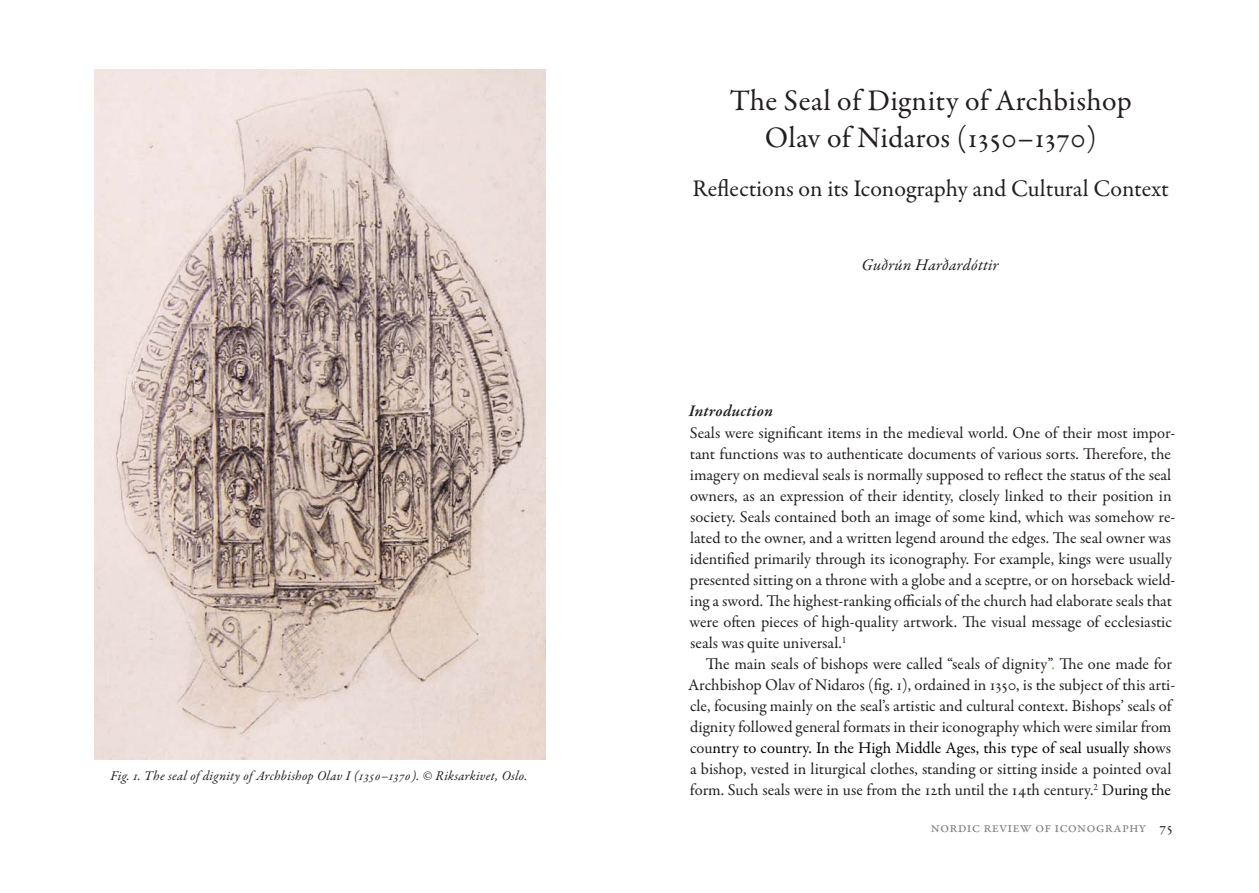
<style>
.page{position:relative;width:1259px;height:893px;background:#fff}
.page>*{position:absolute;margin:0;border:0;box-sizing:border-box;transform-origin:0 0}
.Brödtext{font:30px "Garamond Premr Pro";color:#231f20}
.Underrubriker_1{font:24px "Garamond Premr Pro";color:#231f20}
.Brödtext-2{font:16.5px/21px "Garamond Premr Pro";color:#231f20}
.Brödtext_indrag{font:16.5px/21px "Garamond Premr Pro";color:#231f20}
.Brödtext-3{font:italic 16.5px "Garamond Premr Pro";letter-spacing:.02em;color:#231f20}
.Brödtext-4{font:italic 600 16.5px "Garamond Premr Pro";letter-spacing:.015em;color:#231f20}
.t1{font:15px "Garamond Premr Pro";letter-spacing:.01em;color:#808285}
.Bildtext{font:italic 13.5px "Garamond Premr Pro";letter-spacing:.02em;color:#231f20}
.s1{color:#40ae49}
.s2{color:#000}
.s3{color:#231f20}
</style>
<div class="page">
<img style="left:94px;top:69px;width:451px;height:690px">
<p class="Bildtext" style="left:111px;top:767px;width:418px">Fig. 1. The seal of dignity of Archbishop Olav I (1350–1370). © Riksarkivet, Oslo.</p>
<p class="Brödtext" style="left:730px;top:82px;width:402px">The Seal of Dignity of Archbishop</p>
<p class="Brödtext" style="left:765px;top:119px;width:333px">Olav of Nidaros (1350–1370)</p>
<p class="Underrubriker_1" style="left:692px;top:174px;width:478px">Reflections on its Iconography and Cultural Context</p>
<p class="Brödtext-3" style="left:861px;top:254px;width:139px">Guðrún Harðardóttir</p>
<p class="Brödtext-4" style="left:689px;top:400px;width:86px">Introduction</p>
<p class="Brödtext-2" style="left:689px;top:423px;width:487px">Seals were significant items in the medieval world. One of their most impor&shy;tant functions was to authenticate documents of various sorts. Therefore, the imagery on medieval seals is normally supposed to reflect the status of the seal owners, as an expression of their identity, closely linked to their position in society. Seals contained both an image of some kind, which was somehow re&shy;lated to the owner, and a written legend around the edges. The seal owner was identified primarily through its iconography. For example, kings were usually presented sitting on a throne with a globe and a sceptre, or on horseback wield&shy;ing a sword. The highest-ranking officials of the church had elaborate seals that were often pieces of high-quality artwork. The visual message of ecclesiastic seals was quite universal.<sup>1</sup></p>
<p class="Brödtext_indrag" style="left:688px;top:654px;width:488px;text-indent:18px">The main seals of bishops were called “seals of dignity”<span class="s1">.</span> The one made for Archbishop Olav of Nidaros (fig. 1), ordained in 1350, is the subject of this arti&shy;cle, focusing mainly on the seal’s artistic and cultural context. Bishops’ seals of dignity followed general formats in their iconography which were similar from cou<span class="s2">ntry to country. In the High Middle Ages, this type of seal usually sho</span>ws a bishop, vested in liturgical clothes, standing or sitting inside a pointed oval form. Such seals were in use from the 12th until the 14th century.<sup>2</sup> D<span class="s2">uring the</span></p>
<p class="t1" style="left:931px;top:818px;width:243px">nordic review of iconography <span class="s3">75</span></p>
</div>
